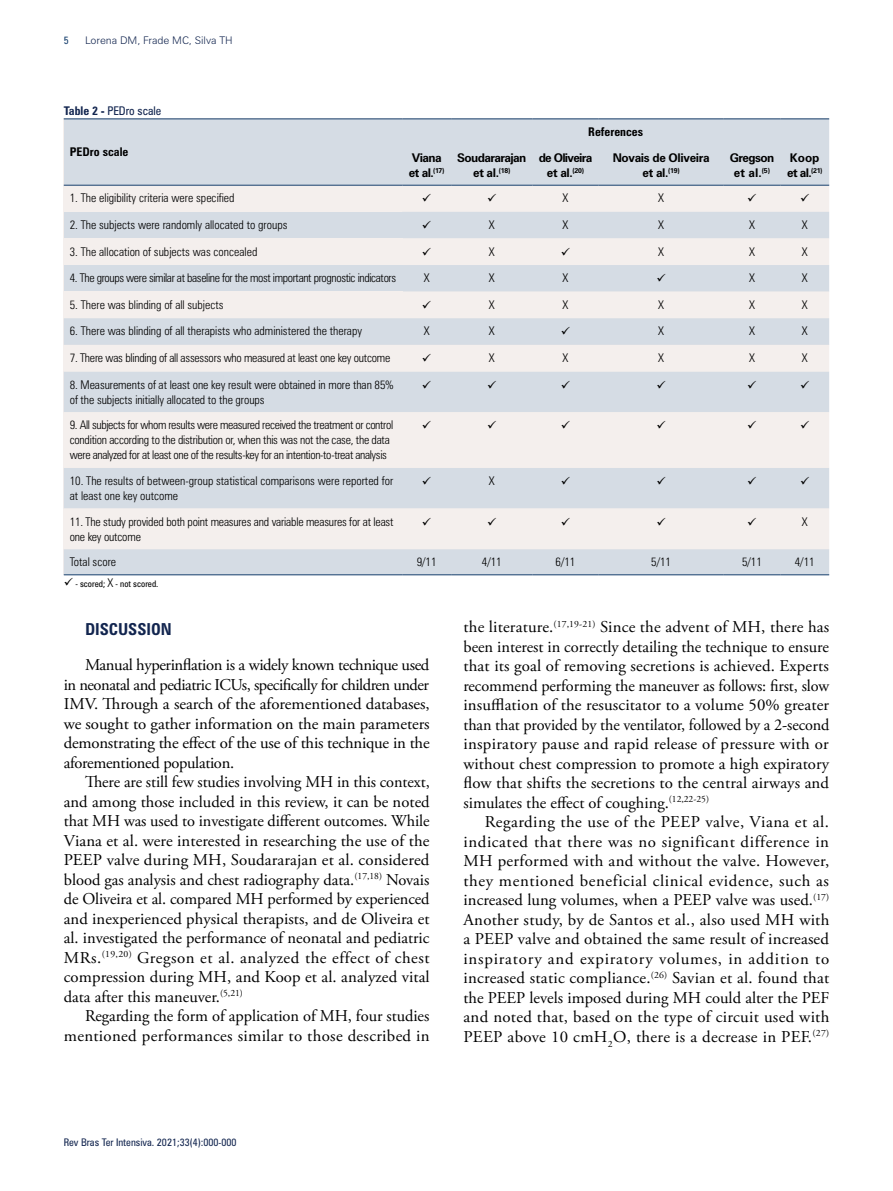
<style>
.page{position:relative;width:893px;height:1191px;background:#fff}
.page>*{position:absolute;margin:0;border:0;box-sizing:border-box;transform-origin:0 0}
.t1{font:16.5px/19.5px "Adobe Garamond Pro";letter-spacing:.005em;color:#000;text-align:justify}
.t2{font:700 condensed 16.5px "Zurich BT";color:#12254f}
.t3{font:300 condensed 12px/15px "Zurich BT";letter-spacing:-.015em;color:#000}
.t4{font:700 12px/15px "Zurich BT";letter-spacing:-.05em;color:#000;text-align:center}
.t5{font:700 12px/15px "Zurich BT";letter-spacing:-.03em;color:#000;text-align:center}
.t6{font:700 condensed 12px "Zurich BT";color:#000}
.t7{font:condensed 12px "Zurich BT";color:#12254f}
.t8{font:condensed 10.5px "Zurich BT";color:#12254f}
.t9{font:300 10.5px "Zurich BT";color:#12254f}
.t10{font:condensed 10.5px "Zurich BT";color:#163f6d}
.t11{font:condensed 9px "Zurich BT";color:#000}
.s1{font-weight:700}
.s2{font-weight:300;font-size:12px}
</style>
<div class="page">
<div style="left:64px;top:119px;width:338px;height:66px;background:#d5dce4"></div>
<div style="left:64px;top:185px;width:338px;height:27px;background:#f4efed"></div>
<div style="left:64px;top:212px;width:338px;height:26px;background:#d5dce4"></div>
<div style="left:64px;top:238px;width:338px;height:27px;background:#f4efed"></div>
<div style="left:64px;top:265px;width:338px;height:27px;background:#d5dce4"></div>
<div style="left:64px;top:292px;width:338px;height:26px;background:#f4efed"></div>
<div style="left:64px;top:318px;width:765px;height:256px;background:#d5dce4"></div>
<svg style="left:64px;top:345px;width:765px;height:204px;background:#e7e7e9"></svg>
<hr style="left:64px;top:119px;width:338px;height:1px;background:#163f6d">
<hr style="left:64px;top:185px;width:338px;height:1px;background:#163f6d">
<hr style="left:64px;top:574px;width:338px;height:1px;background:#163f6d">
<hr style="left:402px;top:574px;width:49px;height:1px;background:#163f6d">
<hr style="left:451px;top:574px;width:81px;height:1px;background:#163f6d">
<hr style="left:532px;top:574px;width:67px;height:1px;background:#163f6d">
<hr style="left:599px;top:574px;width:125px;height:1px;background:#163f6d">
<hr style="left:724px;top:574px;width:56px;height:1px;background:#163f6d">
<hr style="left:780px;top:574px;width:49px;height:1px;background:#163f6d">
<svg style="left:402px;top:119px;width:427px;height:199px;background:#e0e2e6"></svg>
<svg style="left:562px;top:327px;width:8px;height:8px"></svg>
<svg style="left:423px;top:354px;width:8px;height:7px"></svg>
<svg style="left:423px;top:380px;width:8px;height:8px"></svg>
<svg style="left:488px;top:380px;width:8px;height:8px"></svg>
<svg style="left:562px;top:380px;width:8px;height:8px"></svg>
<svg style="left:657px;top:380px;width:8px;height:8px"></svg>
<svg style="left:748px;top:380px;width:8px;height:8px"></svg>
<svg style="left:801px;top:380px;width:8px;height:8px"></svg>
<svg style="left:423px;top:421px;width:8px;height:8px"></svg>
<svg style="left:488px;top:421px;width:8px;height:8px"></svg>
<svg style="left:562px;top:421px;width:8px;height:8px"></svg>
<svg style="left:657px;top:421px;width:8px;height:8px"></svg>
<svg style="left:748px;top:421px;width:8px;height:8px"></svg>
<svg style="left:801px;top:421px;width:8px;height:8px"></svg>
<svg style="left:423px;top:476px;width:8px;height:8px"></svg>
<svg style="left:562px;top:476px;width:8px;height:8px"></svg>
<svg style="left:657px;top:476px;width:8px;height:8px"></svg>
<svg style="left:748px;top:476px;width:8px;height:8px"></svg>
<svg style="left:801px;top:476px;width:8px;height:8px"></svg>
<svg style="left:423px;top:517px;width:8px;height:8px"></svg>
<svg style="left:488px;top:517px;width:8px;height:8px"></svg>
<svg style="left:562px;top:517px;width:8px;height:8px"></svg>
<svg style="left:657px;top:517px;width:8px;height:8px"></svg>
<svg style="left:748px;top:517px;width:8px;height:8px"></svg>
<p class="t10" style="left:64px;top:34px;width:7px">5</p>
<p class="t9" style="left:85px;top:34px;width:149px">Lorena DM, Frade MC, Silva TH</p>
<p class="t7" style="left:64px;top:103px;width:99px"><span class="s1">Table 2 -</span> PEDro scale</p>
<p class="t6" style="left:70px;top:145px;width:60px">PEDro scale</p>
<p class="t6" style="left:588px;top:124px;width:56px">References</p>
<p class="t4" style="left:409px;top:150px;width:37px;text-align:left">Viana et al.<sup>(17)</sup></p>
<p class="t4" style="left:457px;top:150px;width:71px">Soudararajan et al.<sup>(18)</sup></p>
<p class="t4" style="left:539px;top:150px;width:55px">de Oliveira et al.<sup>(20)</sup></p>
<p class="t5" style="left:613px;top:150px;width:99px">Novais de Oliveira et al.<sup>(19)</sup></p>
<p class="t4" style="left:730px;top:150px;width:46px">Gregson et al.<sup>(5)</sup></p>
<p class="t4" style="left:787px;top:150px;width:37px;text-align:left">Koop et al.<sup>(21)</sup></p>
<p class="t3" style="left:70px;top:190px;width:166px">1. The eligibility criteria were specified</p>
<p class="t3" style="left:563px;top:190px;width:7px">X</p>
<p class="t3" style="left:658px;top:190px;width:7px">X</p>
<p class="t3" style="left:70px;top:217px;width:219px">2. The subjects were randomly allocated to groups</p>
<p class="t3" style="left:489px;top:217px;width:7px">X</p>
<p class="t3" style="left:563px;top:217px;width:7px">X</p>
<p class="t3" style="left:658px;top:217px;width:7px">X</p>
<p class="t3" style="left:749px;top:217px;width:7px">X</p>
<p class="t3" style="left:802px;top:217px;width:7px">X</p>
<p class="t3" style="left:70px;top:244px;width:189px">3. The allocation of subjects was concealed</p>
<p class="t3" style="left:489px;top:244px;width:7px">X</p>
<p class="t3" style="left:658px;top:244px;width:7px">X</p>
<p class="t3" style="left:749px;top:244px;width:7px">X</p>
<p class="t3" style="left:802px;top:244px;width:7px">X</p>
<p class="t3" style="left:70px;top:270px;width:328px">4. The groups were similar at baseline for the most important prognostic indicators</p>
<p class="t3" style="left:424px;top:270px;width:7px">X</p>
<p class="t3" style="left:489px;top:270px;width:7px">X</p>
<p class="t3" style="left:563px;top:270px;width:7px">X</p>
<p class="t3" style="left:749px;top:270px;width:7px">X</p>
<p class="t3" style="left:802px;top:270px;width:7px">X</p>
<p class="t3" style="left:70px;top:297px;width:155px">5. There was blinding of all subjects</p>
<p class="t3" style="left:489px;top:297px;width:7px">X</p>
<p class="t3" style="left:563px;top:297px;width:7px">X</p>
<p class="t3" style="left:658px;top:297px;width:7px">X</p>
<p class="t3" style="left:749px;top:297px;width:7px">X</p>
<p class="t3" style="left:802px;top:297px;width:7px">X</p>
<p class="t3" style="left:70px;top:323px;width:294px">6. There was blinding of all therapists who administered the therapy</p>
<p class="t3" style="left:424px;top:323px;width:7px">X</p>
<p class="t3" style="left:489px;top:323px;width:7px">X</p>
<p class="t3" style="left:658px;top:323px;width:7px">X</p>
<p class="t3" style="left:749px;top:323px;width:7px">X</p>
<p class="t3" style="left:802px;top:323px;width:7px">X</p>
<p class="t3" style="left:70px;top:350px;width:322px">7. There was blinding of all assessors who measured at least one key outcome</p>
<p class="t3" style="left:489px;top:350px;width:7px">X</p>
<p class="t3" style="left:563px;top:350px;width:7px">X</p>
<p class="t3" style="left:658px;top:350px;width:7px">X</p>
<p class="t3" style="left:749px;top:350px;width:7px">X</p>
<p class="t3" style="left:802px;top:350px;width:7px">X</p>
<p class="t3" style="left:70px;top:377px;width:325px">8. Measurements of at least one key result were obtained in more than 85% of the subjects initially allocated to the groups</p>
<p class="t3" style="left:70px;top:417px;width:325px">9. All subjects for whom results were measured received the treatment or control condition according to the distribution or, when this was not the case, the data were analyzed for at least one of the results-key for an intention-to-treat analysis</p>
<p class="t3" style="left:70px;top:473px;width:325px">10. The results of between-group statistical comparisons were reported for at least one key outcome</p>
<p class="t3" style="left:489px;top:473px;width:7px">X</p>
<p class="t3" style="left:70px;top:514px;width:325px">11. The study provided both point measures and variable measures for at least one key outcome</p>
<p class="t3" style="left:802px;top:514px;width:7px">X</p>
<p class="t3" style="left:70px;top:554px;width:48px">Total score</p>
<p class="t3" style="left:417px;top:554px;width:21px">9/11</p>
<p class="t3" style="left:482px;top:554px;width:21px">4/11</p>
<p class="t3" style="left:556px;top:554px;width:21px">6/11</p>
<p class="t3" style="left:651px;top:554px;width:21px">5/11</p>
<p class="t3" style="left:742px;top:554px;width:21px">5/11</p>
<p class="t3" style="left:795px;top:554px;width:21px">4/11</p>
<p class="t11" style="left:64px;top:579px;width:96px">✓ - scored; <span class="s2">X</span> - not scored.</p>
<p class="t2" style="left:85px;top:619px;width:88px">DISCUSSION</p>
<p class="t1" style="left:64px;top:656px;width:367px;text-indent:21px">Manual hyperinflation is a widely known technique used in neonatal and pediatric ICUs, specifically for children under IMV. Through a search of the aforementioned databases, we sought to gather information on the main parameters demonstrating the effect of the use of this technique in the aforementioned population.</p>
<p class="t1" style="left:64px;top:773px;width:367px;text-indent:21px">There are still few studies involving MH in this context, and among those included in this review, it can be noted that MH was used to investigate different outcomes. While Viana et al. were interested in researching the use of the PEEP valve during MH, Soudararajan et al. considered blood gas analysis and chest radiography data.<sup>(17,18)</sup> Novais de Oliveira et al. compared MH performed by experienced and inexperienced physical therapists, and de Oliveira et al. investigated the performance of neonatal and pediatric MRs.<sup>(19,20)</sup> Gregson et al. analyzed the effect of chest compression during MH, and Koop et al. analyzed vital data after this maneuver.<sup>(5,21)</sup></p>
<p class="t1" style="left:64px;top:1007px;width:367px;text-align:right">Regarding the form of application of MH, four studies mentioned performances similar to those described in</p>
<p class="t1" style="left:463px;top:617px;width:367px">the literature.<sup>(17,19-21)</sup> Since the advent of MH, there has been interest in correctly detailing the technique to ensure that its goal of removing secretions is achieved. Experts recommend performing the maneuver as follows: first, slow insufflation of the resuscitator to a volume 50% greater than that provided by the ventilator, followed by a 2-second inspiratory pause and rapid release of pressure with or without chest compression to promote a high expiratory flow that shifts the secretions to the central airways and simulates the effect of coughing.<sup>(12,22-25)</sup></p>
<p class="t1" style="left:463px;top:812px;width:367px;text-indent:21px">Regarding the use of the PEEP valve, Viana et al. indicated that there was no significant difference in MH performed with and without the valve. However, they mentioned beneficial clinical evidence, such as increased lung volumes, when a PEEP valve was used.<sup>(17)<br></sup>Another study, by de Santos et al., also used MH with a PEEP valve and obtained the same result of increased inspiratory and expiratory volumes, in addition to increased static compliance.<sup>(26)</sup> Savian et al. found that the PEEP levels imposed during MH could alter the PEF and noted that, based on the type of circuit used with PEEP above 10 cmH<sub>2</sub>O, there is a decrease in PEF.<sup>(27)</sup></p>
<p class="t8" style="left:64px;top:1135px;width:174px">Rev Bras Ter Intensiva. 2021;33(4):000-000</p>
</div>
